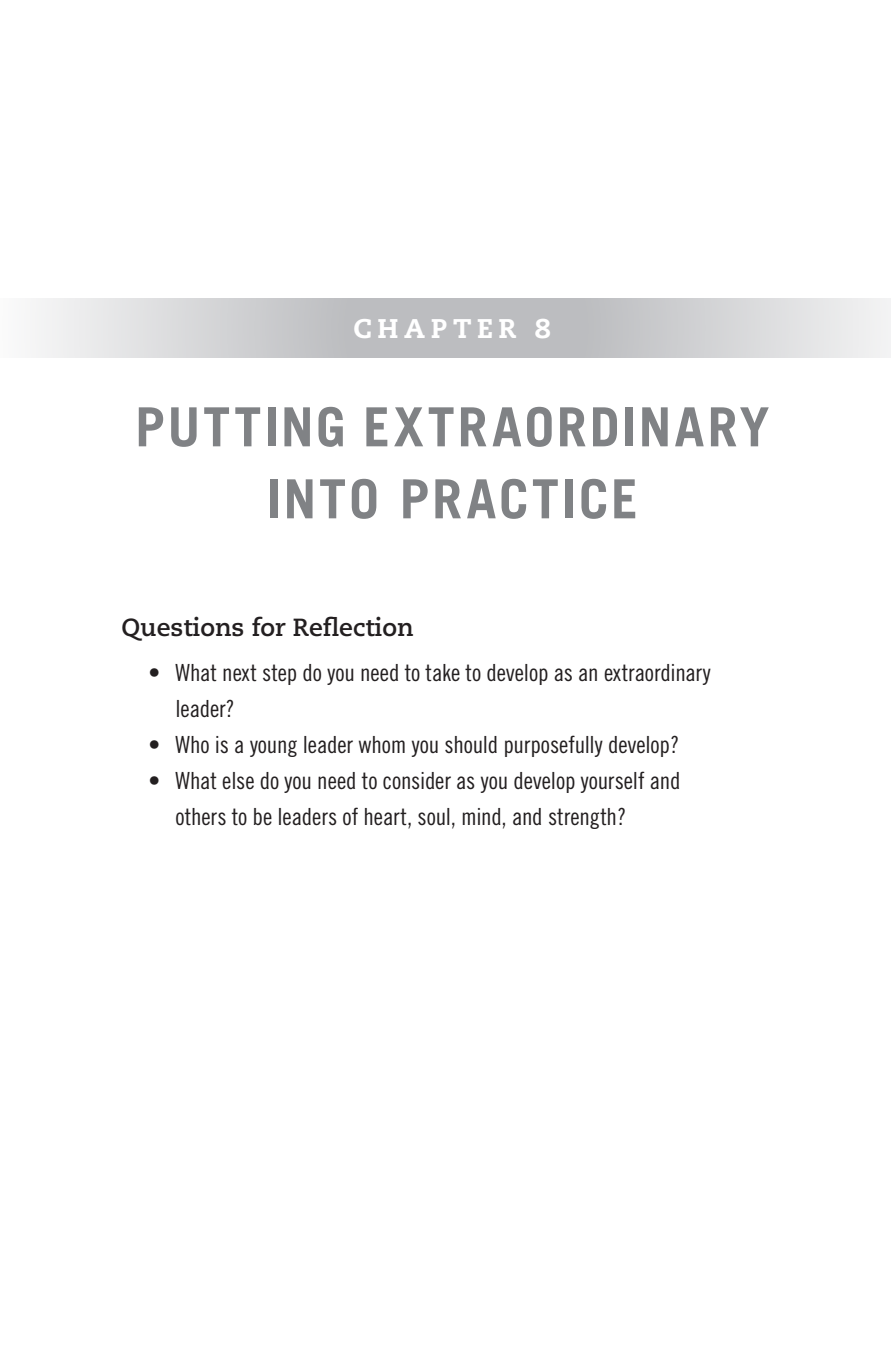
<style>
.page{position:relative;width:891px;height:1357px;background:#fff}
.page>*{position:absolute;margin:0;border:0;box-sizing:border-box;transform-origin:0 0}
.t1{font:700 54px/72px "Trade Gothic";letter-spacing:.05em;color:#808285;text-align:center}
.t2{font:800 27px "Caecilia";letter-spacing:.21em;color:#fff}
.t3{font:700 24.75px "Caecilia";color:#231f20}
.t4{font:23.62px/36px "Trade Gothic Cond Eighteen";letter-spacing:-.005em;color:#231f20}
.t5{font:700 20.25px "Caecilia";color:#231f20}
</style>
<div class="page">
<svg style="left:35px;top:298px;width:856px;height:60px;background:#d0d0d2"></svg>
<hr style="left:890px;top:775px;width:1px;height:60px;background:#bcbdc0">
<p class="t2" style="left:354px;top:312px;width:199px">CHAPTER 8</p>
<h1 class="t1" style="left:135px;top:390px;width:636px">PUTTING EXTRAORDINARY<br>INTO PRACTICE</h1>
<p class="t3" style="left:122px;top:613px;width:294px">Questions for Reflection</p>
<p class="t4" style="left:176px;top:654px;width:537px;text-indent:-27px">• What next step do you need to take to develop as an extraordinary leader?</p>
<p class="t4" style="left:148px;top:726px;width:532px">• Who is a young leader whom you should purposefully develop?</p>
<p class="t4" style="left:176px;top:762px;width:507px;text-indent:-27px">• What else do you need to consider as you develop yourself and others to be leaders of heart, soul, mind, and strength?</p>
<p class="t5" style="left:249px;top:760px;width:409px">—Kenneth E. Strong and John A. DiCicco</p>
</div>
